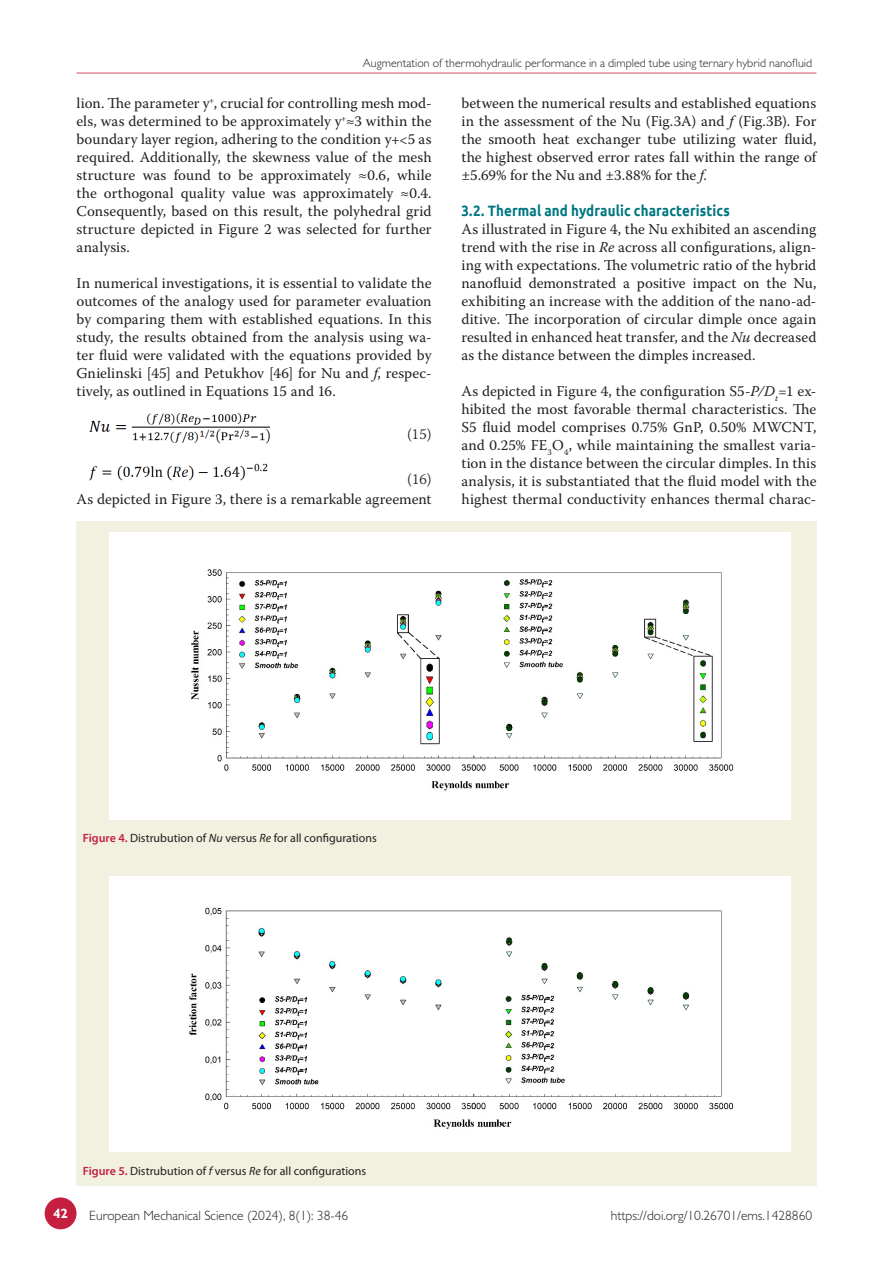
<style>
.page{position:relative;width:893px;height:1263px;background:#fff}
.page>*{position:absolute;margin:0;border:0;box-sizing:border-box;transform-origin:0 0}
.t1{font:15px/18px "Warnock Pro";letter-spacing:.005em;color:#231f20;text-align:justify}
.t2{font:700 15px "Ubuntu";letter-spacing:.01em;color:#007782;scale:.89 1}
.t3{font:300 15px "Warnock Pro";color:#231f20}
.t4{font:300 13.5px "Gill Sans";color:#231f20}
.t5{font:700 13.5px "Gill Sans";color:#fff}
.t6{font:12px "Myriad Pro";color:#231f20}
.t7{font:300 12px "Gill Sans";color:#231f20}
.s1{font-style:italic}
.s2{font-weight:600;color:#c51f40}
</style>
<div class="page">
<img style="left:89px;top:413px;width:180px;height:31px">
<img style="left:89px;top:463px;width:178px;height:18px">
<div style="left:77px;top:521px;width:740px;height:310px;background:#f2f0de"></div>
<div style="left:77px;top:819px;width:740px;height:35px;background:#f2f0de"></div>
<div style="left:77px;top:842px;width:740px;height:35px;background:#f2f0de"></div>
<div style="left:77px;top:865px;width:740px;height:298px;background:#f2f0de"></div>
<div style="left:77px;top:1152px;width:740px;height:34px;background:#f2f0de"></div>
<div style="left:110px;top:532px;width:680px;height:287px;background:#fff"></div>
<div style="left:110px;top:876px;width:680px;height:276px;background:#fff"></div>
<hr style="left:77px;top:72px;width:739px;height:2px;background:#d66279">
<div style="left:45px;top:1197px;width:32px;height:32px;background:#c51f40;border-radius:50%"></div>
<p class="t7" style="left:363px;top:55px;width:451px">Augmentation of thermohydraulic performance in a dimpled tube using ternary hybrid nanofluid</p>
<p class="t1" style="left:77px;top:94px;width:357px">lion. The parameter y<sup>+</sup>, crucial for controlling mesh mod&shy;els, was determined to be approximately y<sup>+</sup>≈3 within the boundary layer region, adhering to the condition y+&lt;5 as required. Additionally, the skewness value of the mesh structure was found to be approximately ≈0.6, while the orthogonal quality value was approximately ≈0.4.<br>Consequently, based on this result, the polyhedral grid structure depicted in Figure 2 was selected for further analysis.</p>
<p class="t1" style="left:77px;top:274px;width:357px">In numerical investigations, it is essential to validate the outcomes of the analogy used for parameter evaluation by comparing them with established equations. In this study, the results obtained from the analysis using wa&shy;ter fluid were validated with the equations provided by Gnielinski [45] and Petukhov [46] for Nu and <span class="s1">f</span>, respec&shy;tively, as outlined in Equations 15 and 16.</p>
<p class="t3" style="left:407px;top:425px;width:26px">(15)</p>
<p class="t3" style="left:407px;top:470px;width:26px">(16)</p>
<p class="t1" style="left:77px;top:490px;width:357px">As depicted in Figure 3, there is a remarkable agreement</p>
<p class="t1" style="left:461px;top:94px;width:357px">between the numerical results and established equations in the assessment of the Nu (Fig.3A) and <span class="s1">f</span> (Fig.3B). For the smooth heat exchanger tube utilizing water fluid, the highest observed error rates fall within the range of ±5.69% for the Nu and ±3.88% for the <span class="s1">f</span>.</p>
<p class="t2" style="left:461px;top:202px;width:303px">3.2. Thermal and hydraulic characteristics</p>
<p class="t1" style="left:461px;top:220px;width:357px">As illustrated in Figure 4, the Nu exhibited an ascending trend with the rise in <span class="s1">Re</span> across all configurations, align&shy;ing with expectations. The volumetric ratio of the hybrid nanofluid demonstrated a positive impact on the Nu, exhibiting an increase with the addition of the nano-ad&shy;ditive. The incorporation of circular dimple once again resulted in enhanced heat transfer, and the <span class="s1">Nu</span> decreased as the distance between the dimples increased.</p>
<p class="t1" style="left:461px;top:382px;width:357px">As depicted in Figure 4, the configuration S5-<span class="s1">P/D</span><sub>t</sub>=1 ex&shy;hibited the most favorable thermal characteristics. The S5 fluid model comprises 0.75% GnP, 0.50% MWCNT, and 0.25% FE<sub>3</sub>O<sub>4</sub>, while maintaining the smallest varia&shy;tion in the distance between the circular dimples. In this analysis, it is substantiated that the fluid model with the highest thermal conductivity enhances thermal charac-</p>
<p class="t6" style="left:83px;top:831px;width:295px"><span class="s2">Figure 4.</span> Distrubution of <span class="s1">Nu</span> versus <span class="s1">Re</span> for all configurations</p>
<p class="t6" style="left:83px;top:1163px;width:285px"><span class="s2">Figure 5.</span> Distrubution of <span class="s1">f</span> versus <span class="s1">Re</span> for all configurations</p>
<p class="t4" style="left:89px;top:1207px;width:260px">European Mechanical Science (2024), 8(1): 38-46</p>
<p class="t5" style="left:53px;top:1204px;width:16px">42</p>
<p class="t4" style="left:611px;top:1207px;width:203px">https://doi.org/10.26701/ems.1428860</p>
</div>
